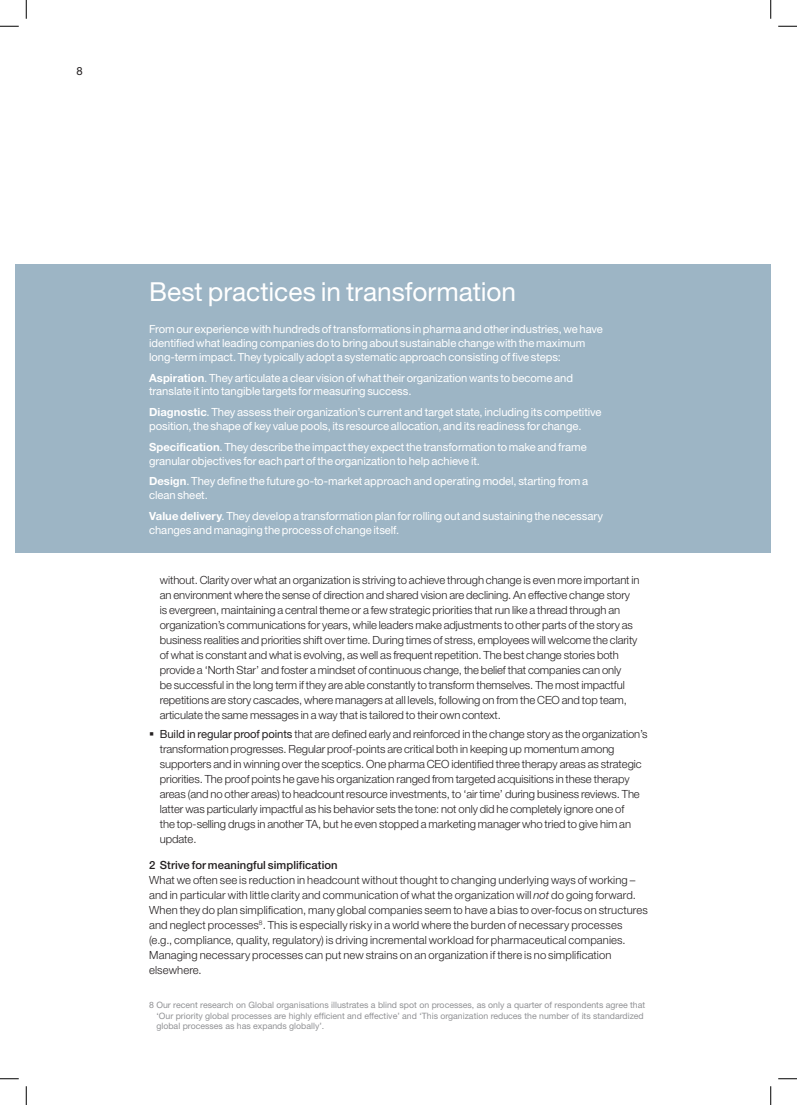
<style>
.page{position:relative;width:797px;height:1105px;background:#fff}
.page>*{position:absolute;margin:0;border:0;box-sizing:border-box;transform-origin:0 0}
.Sidebar_heading{font:26.25px "Helvetica Neue LT Std";color:#fff}
.Body{font:300 11.25px/15px "Helvetica Neue LT Std";letter-spacing:-.005em;color:#231f20}
.Sidebar_text{font:11.25px/13.8px "Helvetica Neue LT Std";letter-spacing:-.005em;color:#fff}
.subheading{font:500 11.25px "Helvetica Neue LT Std";letter-spacing:.005em;color:#231f20}
.t1{font:11.25px "Helvetica Neue LT Std";color:#231f20}
.Footnotes{font:8.75px/10.5px "Helvetica Neue LT Std";color:#919295}
.s1{font-weight:700}
.s2{font-weight:400}
.s3{font-style:italic}
</style>
<div class="page">
<div style="left:16px;top:264px;width:754px;height:288px;background:#9db5c5"></div>
<svg style="left:0;top:25px;width:19px;height:2px"></svg>
<svg style="left:778px;top:25px;width:19px;height:2px"></svg>
<svg style="left:0;top:1078px;width:19px;height:1px"></svg>
<svg style="left:778px;top:1078px;width:19px;height:1px"></svg>
<svg style="left:25px;top:0;width:2px;height:19px"></svg>
<svg style="left:25px;top:1086px;width:2px;height:19px"></svg>
<svg style="left:770px;top:0;width:1px;height:19px"></svg>
<svg style="left:770px;top:1086px;width:1px;height:19px"></svg>
<p class="t1" style="left:76px;top:65px;width:8px">8</p>
<p class="Sidebar_heading" style="left:149px;top:276px;width:368px">Best practices in transformation</p>
<p class="Sidebar_text" style="left:149px;top:322px;width:455px">From our experience with hundreds of transformations in pharma and other industries, we have identified what leading companies do to bring about sustainable change with the maximum long-term impact. They typically adopt a systematic approach consisting of five steps:</p>
<p class="Sidebar_text" style="left:149px;top:371px;width:425px"><span class="s1">Aspiration</span>. They articulate a clear vision of what their organization wants to become and translate it into tangible targets for measuring success.</p>
<p class="Sidebar_text" style="left:149px;top:405px;width:454px"><span class="s1">Diagnostic</span>. They assess their organization’s current and target state, including its competitive position, the shape of key value pools, its resource allocation, and its readiness for change.</p>
<p class="Sidebar_text" style="left:149px;top:440px;width:439px"><span class="s1">Specification</span>. They describe the impact they expect the transformation to make and frame granular objectives for each part of the organization to help achieve it.</p>
<p class="Sidebar_text" style="left:149px;top:474px;width:440px"><span class="s1">Design</span>. They define the future go-to-market approach and operating model, starting from a clean sheet.</p>
<p class="Sidebar_text" style="left:149px;top:509px;width:455px"><span class="s1">Value delivery</span>. They develop a transformation plan for rolling out and sustaining the necessary changes and managing the process of change itself.</p>
<p class="Body" style="left:160px;top:573px;width:481px">without. Clarity over what an organization is striving to achieve through change is even more important in an environment where the sense of direction and shared vision are declining. An effective change story is evergreen, maintaining a central theme or a few strategic priorities that run like a thread through an organization’s communications for years, while leaders make adjustments to other parts of the story as business realities and priorities shift over time. During times of stress, employees will welcome the clarity of what is constant and what is evolving, as well as frequent repetition. The best change stories both provide a ‘North Star’ and foster a mindset of continuous change, the belief that companies can only<br>be successful in the long term if they are able constantly to transform themselves. The most impactful repetitions are story cascades, where managers at all levels, following on from the CEO and top team, articulate the same messages in a way that is tailored to their own context.</p>
<p class="Body" style="left:160px;top:726px;width:489px"><span class="s2">Build in regular proof points</span> that are defined early and reinforced in the change story as the organization’s transformation progresses. Regular proof-points are critical both in keeping up momentum among supporters and in winning over the sceptics. One pharma CEO identified three therapy areas as strategic priorities. The proof points he gave his organization ranged from targeted acquisitions in these therapy areas (and no other areas) to headcount resource investments, to ‘air time’ during business reviews. The latter was particularly impactful as his behavior sets the tone: not only did he completely ignore one of<br>the top-selling drugs in another TA, but he even stopped a marketing manager who tried to give him an update.</p>
<p class="subheading" style="left:149px;top:858px;width:190px">2 Strive for meaningful simplification</p>
<p class="Body" style="left:149px;top:872px;width:500px">What we often see is reduction in headcount without thought to changing underlying ways of working – and in particular with little clarity and communication of what the organization will <span class="s3">not</span> do going forward.<br>When they do plan simplification, many global companies seem to have a bias to over-focus on structures and neglect processes<sup>8</sup>. This is especially risky in a world where the burden of necessary processes (e.g., compliance, quality, regulatory) is driving incremental workload for pharmaceutical companies.<br>Managing necessary processes can put new strains on an organization if there is no simplification elsewhere.</p>
<p class="Footnotes" style="left:156px;top:1000px;width:490px;text-indent:-7px">8 Our recent research on Global organisations illustrates a blind spot on processes, as only a quarter of respondents agree that ‘Our priority global processes are highly efficient and effective’ and ‘This organization reduces the number of its standardized global processes as has expands globally’.</p>
</div>
